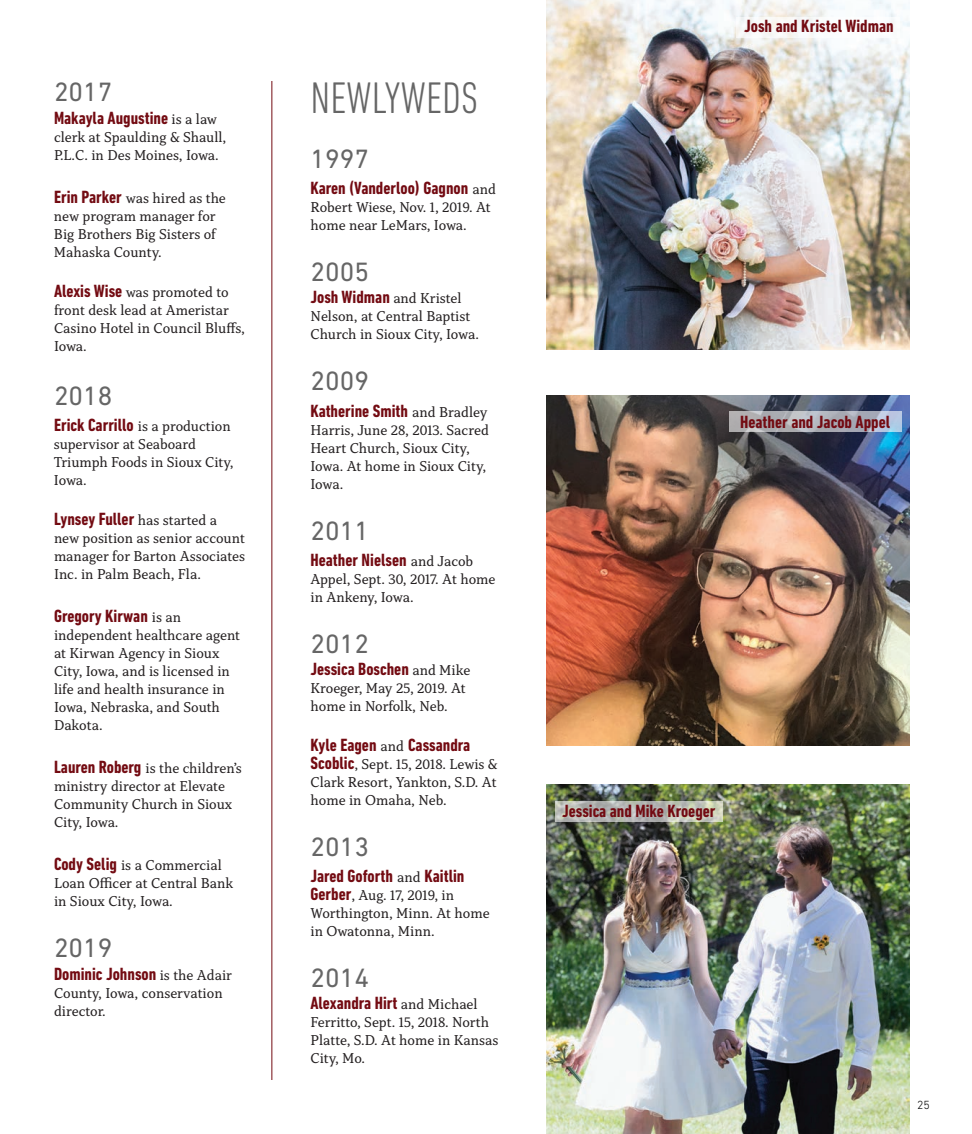
<style>
.page{position:relative;width:972px;height:1134px;background:#fff}
.page>*{position:absolute;margin:0;border:0;box-sizing:border-box;transform-origin:0 0}
.t1{font:300 condensed 45px "DIN Next LT Pro";color:#666}
.t2{font:27px "DIN Next LT Pro";color:#666}
.t3{font:700 condensed 18px "DIN Next LT Pro";color:#730b12}
.t4{font:15px/18px "Capitolina";color:#231f20}
.t5{font:300 12px "DIN Next LT Pro";color:#000}
.s1{font-family:"Capitolina";font-weight:400;font-stretch:normal;font-size:15px;color:#231f20}
.s2{font-family:"DIN Next LT Pro";font-weight:700;font-stretch:condensed;font-size:18px;color:#730b12}
</style>
<div class="page">
<img style="left:547px;top:784px;width:363px;height:350px">
<svg style="left:556px;top:801px;width:167px;height:21px;background:#babdb5"></svg>
<img style="left:547px;top:395px;width:363px;height:350px">
<svg style="left:729px;top:411px;width:172px;height:21px;background:#b0b4be"></svg>
<img style="left:547px;top:0;width:363px;height:350px">
<div style="left:736px;top:17px;width:164px;height:21px;background:#fff"></div>
<hr style="left:272px;top:81px;width:1px;height:999px;background:#730b12">
<h2 class="t2" style="left:54px;top:76px;width:60px">2017</h2>
<p class="t3" style="left:54px;top:107px;width:165px">Makayla Augustine <span class="s1">is a law</span></p>
<p class="t4" style="left:54px;top:128px;width:174px">clerk at Spaulding &amp; Shaull,<br>P.L.C. in Des Moines, Iowa.</p>
<p class="t4" style="left:54px;top:189px;width:173px"><span class="s2">Erin Parker</span> was hired as the new program manager for<br>Big Brothers Big Sisters of<br>Mahaska County.</p>
<p class="t4" style="left:54px;top:283px;width:192px"><span class="s2">Alexis Wise</span> was promoted to front desk lead at Ameristar<br>Casino Hotel in Council Bluffs,<br>Iowa.</p>
<h2 class="t2" style="left:54px;top:380px;width:60px">2018</h2>
<p class="t3" style="left:54px;top:415px;width:178px">Erick Carrillo <span class="s1">is a production</span></p>
<p class="t4" style="left:54px;top:436px;width:181px">supervisor at Seaboard<br>Triumph Foods in Sioux City,<br>Iowa.</p>
<p class="t3" style="left:54px;top:509px;width:165px">Lynsey Fuller <span class="s1">has started a</span></p>
<p class="t4" style="left:54px;top:529px;width:193px;text-align:justify">new position as senior account manager for Barton Associates Inc. in Palm Beach, Fla.</p>
<p class="t3" style="left:54px;top:606px;width:129px">Gregory Kirwan <span class="s1">is an</span></p>
<p class="t4" style="left:54px;top:626px;width:188px">independent healthcare agent at Kirwan Agency in Sioux<br>City, Iowa, and is licensed in life and health insurance in<br>Iowa, Nebraska, and South<br>Dakota.</p>
<p class="t4" style="left:54px;top:760px;width:189px"><span class="s2">Lauren Roberg</span> is the children’s ministry director at Elevate<br>Community Church in Sioux<br>City, Iowa.</p>
<p class="t4" style="left:54px;top:857px;width:181px"><span class="s2">Cody Selig</span> is a Commercial<br>Loan Officer at Central Bank in Sioux City, Iowa.</p>
<h2 class="t2" style="left:54px;top:933px;width:60px">2019</h2>
<p class="t3" style="left:54px;top:964px;width:179px">Dominic Johnson <span class="s1">is the Adair</span></p>
<p class="t4" style="left:54px;top:984px;width:170px">County, Iowa, conservation director.</p>
<h1 class="t1" style="left:310px;top:73px;width:169px">NEWLYWEDS</h1>
<h2 class="t2" style="left:310px;top:143px;width:60px">1997</h2>
<p class="t3" style="left:310px;top:178px;width:187px">Karen (Vanderloo) Gagnon <span class="s1">and</span></p>
<p class="t4" style="left:310px;top:198px;width:182px">Robert Wiese, Nov. 1, 2019. At home near LeMars, Iowa.</p>
<h2 class="t2" style="left:310px;top:256px;width:60px">2005</h2>
<p class="t3" style="left:310px;top:287px;width:153px">Josh Widman <span class="s1">and Kristel</span></p>
<p class="t4" style="left:311px;top:308px;width:170px">Nelson, at Central Baptist<br>Church in Sioux City, Iowa.</p>
<h2 class="t2" style="left:310px;top:366px;width:60px">2009</h2>
<p class="t3" style="left:310px;top:400px;width:179px">Katherine Smith <span class="s1">and Bradley</span></p>
<p class="t4" style="left:311px;top:421px;width:180px">Harris, June 28, 2013. Sacred<br>Heart Church, Sioux City,<br>Iowa. At home in Sioux City,<br>Iowa.</p>
<h2 class="t2" style="left:310px;top:515px;width:60px">2011</h2>
<p class="t3" style="left:310px;top:549px;width:164px">Heather Nielsen <span class="s1">and Jacob</span></p>
<p class="t4" style="left:310px;top:570px;width:187px">Appel, Sept. 30, 2017. At home in Ankeny, Iowa.</p>
<h2 class="t2" style="left:310px;top:628px;width:60px">2012</h2>
<p class="t3" style="left:310px;top:659px;width:161px">Jessica Boschen <span class="s1">and Mike</span></p>
<p class="t4" style="left:310px;top:679px;width:157px">Kroeger, May 25, 2019. At home in Norfolk, Neb.</p>
<p class="t3" style="left:310px;top:734px;width:161px">Kyle Eagen <span class="s1">and</span> Cassandra</p>
<p class="t4" style="left:311px;top:755px;width:189px;text-align:justify"><span class="s2">Scoblic</span>, Sept. 15, 2018. Lewis &amp; Clark Resort, Yankton, S.D. At home in Omaha, Neb.</p>
<h2 class="t2" style="left:310px;top:831px;width:60px">2013</h2>
<p class="t3" style="left:310px;top:866px;width:155px">Jared Goforth <span class="s1">and</span> Kaitlin</p>
<p class="t4" style="left:310px;top:886px;width:181px"><span class="s2">Gerber</span>, Aug. 17, 2019, in<br>Worthington, Minn. At home in Owatonna, Minn.</p>
<h2 class="t2" style="left:310px;top:962px;width:60px">2014</h2>
<p class="t3" style="left:310px;top:993px;width:169px">Alexandra Hirt <span class="s1">and Michael</span></p>
<p class="t4" style="left:310px;top:1014px;width:189px">Ferritto, Sept. 15, 2018. North<br>Platte, S.D. At home in Kansas<br>City, Mo.</p>
<p class="t3" style="left:744px;top:16px;width:151px">Josh and Kristel Widman</p>
<p class="t3" style="left:740px;top:411px;width:151px">Heather and Jacob Appel</p>
<p class="t3" style="left:562px;top:801px;width:155px">Jessica and Mike Kroeger</p>
<p class="t5" style="left:917px;top:1098px;width:14px">25</p>
</div>
